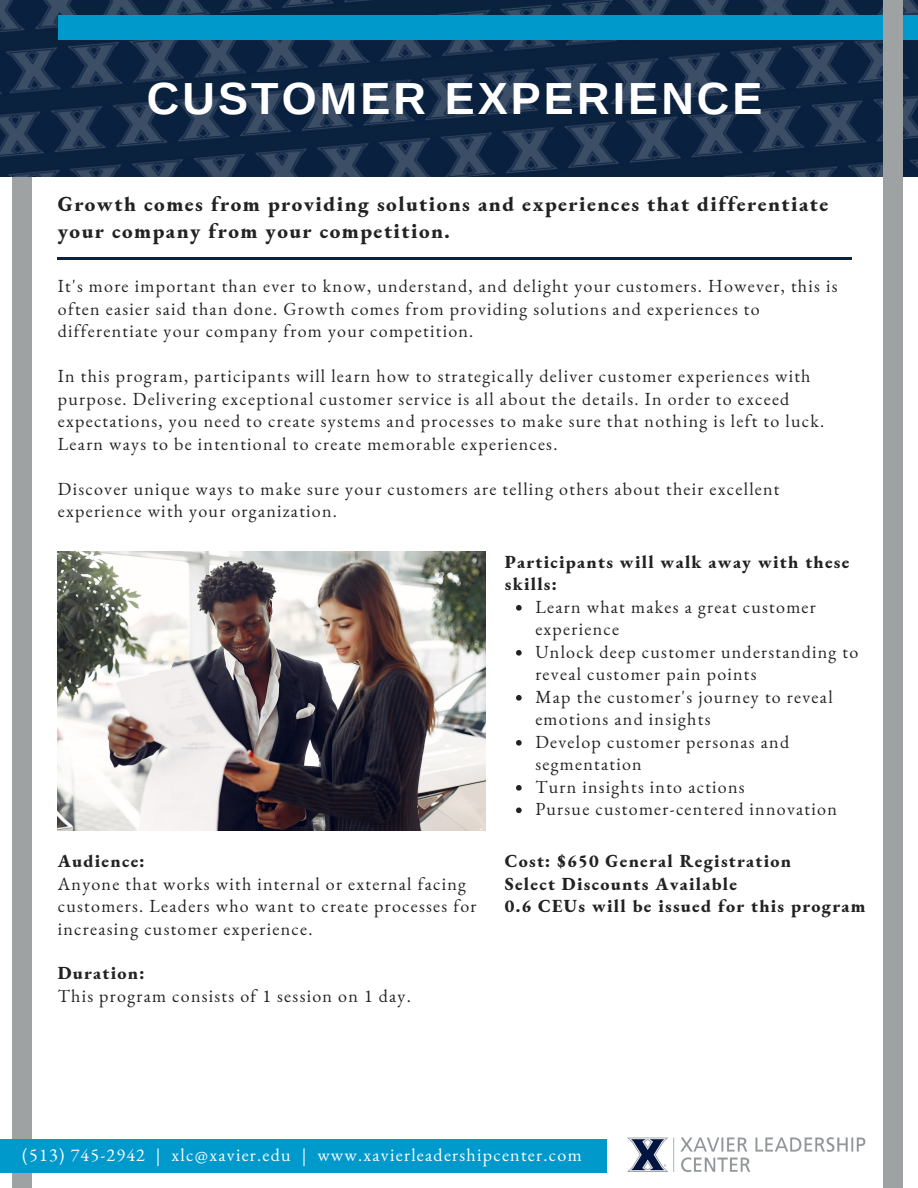
<style>
.page{position:relative;width:918px;height:1188px;background:#fff}
.page>*{position:absolute;margin:0;border:0;box-sizing:border-box;transform-origin:0 0}
.t1{font:700 45px "Arimo";letter-spacing:.07em;color:#fff}
.t2{font:800 21px/27px "EB Garamond";letter-spacing:.07em;color:#222}
.t3{font:18px/22.5px "EB Garamond";letter-spacing:.07em;color:#222}
.t4{font:800 18px/22.5px "EB Garamond";letter-spacing:.07em;color:#222}
.t5{font:18px "EB Garamond";letter-spacing:.07em;color:#fff}
</style>
<div class="page">
<div style="left:13px;top:0;width:19px;height:1188px;background:#9ea2a2"></div>
<img style="left:58px;top:552px;width:427px;height:279px">
<svg style="left:0;top:0;width:918px;height:177px;background:#182d4a"></svg>
<div style="left:58px;top:15px;width:860px;height:25px;background:#09c"></div>
<div style="left:884px;top:0;width:19px;height:1188px;background:#9ea2a2"></div>
<div style="left:0;top:1139px;width:606px;height:34px;background:#09c"></div>
<img style="left:627px;top:1137px;width:239px;height:35px">
<hr style="left:58px;top:258px;width:794px;height:2px;background:#0c2340">
<svg style="left:516px;top:605px;width:6px;height:6px"></svg>
<svg style="left:516px;top:650px;width:6px;height:6px"></svg>
<svg style="left:516px;top:695px;width:6px;height:6px"></svg>
<svg style="left:516px;top:740px;width:6px;height:6px"></svg>
<svg style="left:516px;top:785px;width:6px;height:6px"></svg>
<svg style="left:516px;top:808px;width:6px;height:5px"></svg>
<p class="t1" style="left:147px;top:73px;width:617px">CUSTOMER EXPERIENCE</p>
<p class="t2" style="left:58px;top:190px;width:772px">Growth comes from providing solutions and experiences that differentiate your company from your competition.</p>
<p class="t3" style="left:58px;top:274px;width:781px">It's more important than ever to know, understand, and delight your customers. However, this is often easier said than done. Growth comes from providing solutions and experiences to differentiate your company from your competition.</p>
<p class="t3" style="left:58px;top:364px;width:768px">In this program, participants will learn how to strategically deliver customer experiences with purpose. Delivering exceptional customer service is all about the details. In order to exceed expectations, you need to create systems and processes to make sure that nothing is left to luck.<br>Learn ways to be intentional to create memorable experiences.</p>
<p class="t3" style="left:58px;top:477px;width:723px">Discover unique ways to make sure your customers are telling others about their excellent experience with your organization.</p>
<p class="t4" style="left:505px;top:550px;width:346px">Participants will walk away with these skills:</p>
<p class="t4" style="left:58px;top:849px;width:88px">Audience:</p>
<p class="t3" style="left:58px;top:872px;width:420px">Anyone that works with internal or external facing customers. Leaders who want to create processes for increasing customer experience.</p>
<p class="t4" style="left:58px;top:961px;width:88px">Duration:</p>
<p class="t3" style="left:58px;top:984px;width:354px">This program consists of 1 session on 1 day.</p>
<p class="t3" style="left:535px;top:595px;width:282px">Learn what makes a great customer experience</p>
<p class="t3" style="left:535px;top:640px;width:324px">Unlock deep customer understanding to reveal customer pain points</p>
<p class="t3" style="left:535px;top:685px;width:299px">Map the customer's journey to reveal emotions and insights</p>
<p class="t3" style="left:535px;top:730px;width:255px">Develop customer personas and segmentation</p>
<p class="t3" style="left:535px;top:775px;width:211px">Turn insights into actions</p>
<p class="t3" style="left:535px;top:798px;width:303px">Pursue customer-centered innovation</p>
<p class="t4" style="left:505px;top:849px;width:288px">Cost: $650 General Registration</p>
<p class="t4" style="left:505px;top:872px;width:234px">Select Discounts Available</p>
<p class="t4" style="left:505px;top:894px;width:362px">0.6 CEUs will be issued for this program</p>
<p class="t5" style="left:22px;top:1143px;width:561px">(513) 745-2942 | xlc@xavier.edu | www.xavierleadershipcenter.com</p>
</div>
